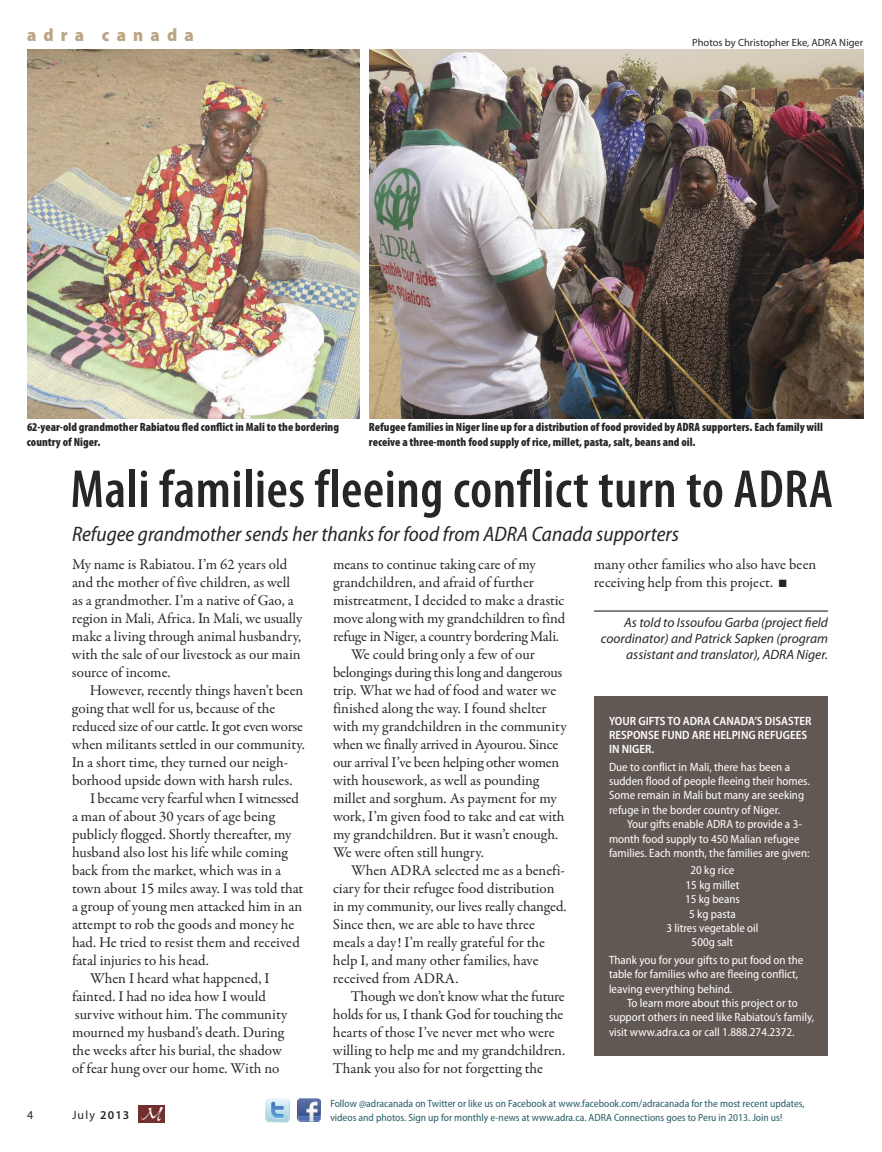
<style>
.page{position:relative;width:882px;height:1152px;background:#fff}
.page>*{position:absolute;margin:0;border:0;box-sizing:border-box;transform-origin:0 0}
.t1{font:600 condensed 54px "Myriad Pro";letter-spacing:.01em;color:#272627}
.t2{font:italic semi-condensed 21px "Myriad Pro";color:#272627}
.t3{font:900 semi-condensed 18px "Myriad Pro";letter-spacing:.4em;color:#bca585}
.t4{font:15px/18px "Garamond Premr Pro";letter-spacing:-.005em;color:#272627}
.t5{font:italic 13.5px/16.2px "Myriad Pro";color:#272627;text-align:right}
.t6{font:semi-condensed 12px/14.4px "Myriad Pro";color:#fff}
.t7{font:900 condensed 12px/15px "Myriad Pro";color:#272627}
.t8{font:600 semi-condensed 12px/14.4px "Myriad Pro";color:#fff}
.t9{font:12px "Myriad Pro";color:#272627}
.t10{font:semi-condensed 10.5px/13.5px "Myriad Pro";color:#285d66}
.t11{font:10.5px "Myriad Pro";color:#272627}
.s1{font-weight:600}
.s2{font-family:"Arid ITC";font-size:21px;color:#fff}
</style>
<div class="page">
<div style="left:138px;top:1106px;width:27px;height:18px;background:#722f2f"></div>
<hr style="left:594px;top:610px;width:234px;height:2px;background:#272627">
<img style="left:297px;top:1098px;width:24px;height:24px;border-radius:3px">
<img style="left:266px;top:1098px;width:24px;height:24px;border-radius:3px">
<img style="left:369px;top:50px;width:495px;height:368px">
<img style="left:27px;top:50px;width:333px;height:368px">
<div style="left:594px;top:696px;width:234px;height:360px;background:#615853"></div>
<p class="t3" style="left:27px;top:28px;width:168px">adra canada</p>
<p class="t11" style="left:692px;top:39px;width:173px">Photos by Christopher Eke, ADRA Niger</p>
<p class="t7" style="left:27px;top:420px;width:314px">62-year-old grandmother Rabiatou fled conflict in Mali to the bordering country of Niger.</p>
<p class="t7" style="left:369px;top:420px;width:455px">Refugee families in Niger line up for a distribution of food provided by ADRA supporters. Each family will receive a three-month food supply of rice, millet, pasta, salt, beans and oil.</p>
<h1 class="t1" style="left:70px;top:470px;width:764px">Mali families fleeing conflict turn to ADRA</h1>
<h2 class="t2" style="left:72px;top:526px;width:609px">Refugee grandmother sends her thanks for food from ADRA Canada supporters</h2>
<p class="t4" style="left:72px;top:556px;width:232px">My name is Rabiatou. I’m 62 years old and the mother of five children, as well as a grandmother. I’m a native of Gao, a region in Mali, Africa. In Mali, we usually make a living through animal husbandry, with the sale of our livestock as our main source of income.</p>
<p class="t4" style="left:90px;top:682px;width:215px">However, recently things haven’t been</p>
<p class="t4" style="left:72px;top:700px;width:205px">going that well for us, because of the</p>
<p class="t4" style="left:72px;top:718px;width:233px">reduced size of our cattle. It got even worse</p>
<p class="t4" style="left:72px;top:736px;width:234px">when militants settled in our community.</p>
<p class="t4" style="left:72px;top:754px;width:218px">In a short time, they turned our neigh-</p>
<p class="t4" style="left:72px;top:772px;width:222px">borhood upside down with harsh rules.</p>
<p class="t4" style="left:90px;top:790px;width:211px">I became very fearful when I witnessed</p>
<p class="t4" style="left:72px;top:808px;width:204px">a man of about 30 years of age being</p>
<p class="t4" style="left:72px;top:826px;width:221px">publicly flogged. Shortly thereafter, my</p>
<p class="t4" style="left:72px;top:844px;width:217px">husband also lost his life while coming</p>
<p class="t4" style="left:72px;top:862px;width:211px">back from the market, which was in a</p>
<p class="t4" style="left:72px;top:880px;width:233px">town about 15 miles away. I was told that</p>
<p class="t4" style="left:72px;top:898px;width:232px">a group of young men attacked him in an</p>
<p class="t4" style="left:72px;top:916px;width:224px">attempt to rob the goods and money he</p>
<p class="t4" style="left:72px;top:934px;width:229px">had. He tried to resist them and received</p>
<p class="t4" style="left:72px;top:952px;width:138px">fatal injuries to his head.</p>
<p class="t4" style="left:90px;top:970px;width:181px">When I heard what happened, I</p>
<p class="t4" style="left:72px;top:988px;width:195px">fainted. I had no idea how I would</p>
<p class="t4" style="left:75px;top:1006px;width:214px">survive without him. The community</p>
<p class="t4" style="left:72px;top:1024px;width:214px">mourned my husband’s death. During</p>
<p class="t4" style="left:72px;top:1042px;width:211px">the weeks after his burial, the shadow</p>
<p class="t4" style="left:72px;top:1060px;width:209px">of fear hung over our home. With no</p>
<p class="t9" style="left:27px;top:1111px;width:8px">4</p>
<p class="t9" style="left:72px;top:1111px;width:92px">July <span class="s1">2013</span> <span class="s2">M</span></p>
<p class="t4" style="left:333px;top:556px;width:204px">means to continue taking care of my</p>
<p class="t4" style="left:333px;top:574px;width:202px">grandchildren, and afraid of further</p>
<p class="t4" style="left:333px;top:592px;width:233px">mistreatment, I decided to make a drastic</p>
<p class="t4" style="left:333px;top:610px;width:234px">move along with my grandchildren to find</p>
<p class="t4" style="left:333px;top:628px;width:228px">refuge in Niger, a country bordering Mali.</p>
<p class="t4" style="left:351px;top:646px;width:185px">We could bring only a few of our</p>
<p class="t4" style="left:333px;top:664px;width:231px">belongings during this long and dangerous</p>
<p class="t4" style="left:333px;top:682px;width:225px">trip. What we had of food and water we</p>
<p class="t4" style="left:333px;top:700px;width:215px">finished along the way. I found shelter</p>
<p class="t4" style="left:333px;top:718px;width:235px">with my grandchildren in the community</p>
<p class="t4" style="left:333px;top:736px;width:227px">when we finally arrived in Ayourou. Since</p>
<p class="t4" style="left:333px;top:754px;width:228px">our arrival I’ve been helping other women</p>
<p class="t4" style="left:333px;top:772px;width:208px">with housework, as well as pounding</p>
<p class="t4" style="left:333px;top:790px;width:225px">millet and sorghum. As payment for my</p>
<p class="t4" style="left:333px;top:808px;width:233px">work, I’m given food to take and eat with</p>
<p class="t4" style="left:333px;top:826px;width:227px">my grandchildren. But it wasn’t enough.</p>
<p class="t4" style="left:333px;top:844px;width:152px">We were often still hungry.</p>
<p class="t4" style="left:351px;top:862px;width:215px">When ADRA selected me as a benefi-</p>
<p class="t4" style="left:333px;top:880px;width:223px">ciary for their refugee food distribution</p>
<p class="t4" style="left:333px;top:898px;width:235px">in my community, our lives really changed.</p>
<p class="t4" style="left:333px;top:916px;width:203px">Since then, we are able to have three</p>
<p class="t4" style="left:333px;top:934px;width:214px">meals a day! I’m really grateful for the</p>
<p class="t4" style="left:333px;top:952px;width:207px">help I, and many other families, have</p>
<p class="t4" style="left:333px;top:970px;width:127px">received from ADRA.</p>
<p class="t4" style="left:351px;top:988px;width:215px">Though we don’t know what the future</p>
<p class="t4" style="left:333px;top:1006px;width:232px">holds for us, I thank God for touching the</p>
<p class="t4" style="left:333px;top:1024px;width:223px">hearts of those I’ve never met who were</p>
<p class="t4" style="left:333px;top:1042px;width:234px">willing to help me and my grandchildren.</p>
<p class="t4" style="left:333px;top:1060px;width:212px">Thank you also for not forgetting the</p>
<p class="t4" style="left:594px;top:556px;width:224px">many other families who also have been receiving help from this project. ■</p>
<p class="t5" style="left:601px;top:615px;width:229px">As told to Issoufou Garba (project field coordinator) and Patrick Sapken (program assistant and translator), ADRA Niger.</p>
<p class="t8" style="left:609px;top:714px;width:204px">YOUR GIFTS TO ADRA CANADA’S DISASTER<br>RESPONSE FUND ARE HELPING REFUGEES<br>IN NIGER.</p>
<p class="t6" style="left:609px;top:760px;width:202px">Due to conflict in Mali, there has been a sudden flood of people fleeing their homes.<br>Some remain in Mali but many are seeking refuge in the border country of Niger.</p>
<p class="t6" style="left:609px;top:818px;width:202px;text-indent:18px">Your gifts enable ADRA to provide a 3- month food supply to 450 Malian refugee families. Each month, the families are given:</p>
<p class="t6" style="left:666px;top:864px;width:94px;text-align:center">20 kg rice<br>15 kg millet<br>15 kg beans<br>5 kg pasta<br>3 litres vegetable oil<br>500g salt</p>
<p class="t6" style="left:609px;top:954px;width:196px">Thank you for your gifts to put food on the table for families who are fleeing conflict, leaving everything behind.</p>
<p class="t6" style="left:609px;top:997px;width:207px;text-indent:18px">To learn more about this project or to support others in need like Rabiatou’s family, visit www.adra.ca or call 1.888.274.2372.</p>
<p class="t10" style="left:330px;top:1098px;width:476px">Follow @adracanada on Twitter or like us on Facebook at www.facebook.com/adracanada for the most recent updates, videos and photos. Sign up for monthly e-news at www.adra.ca. ADRA Connections goes to Peru in 2013. Join us!</p>
</div>
